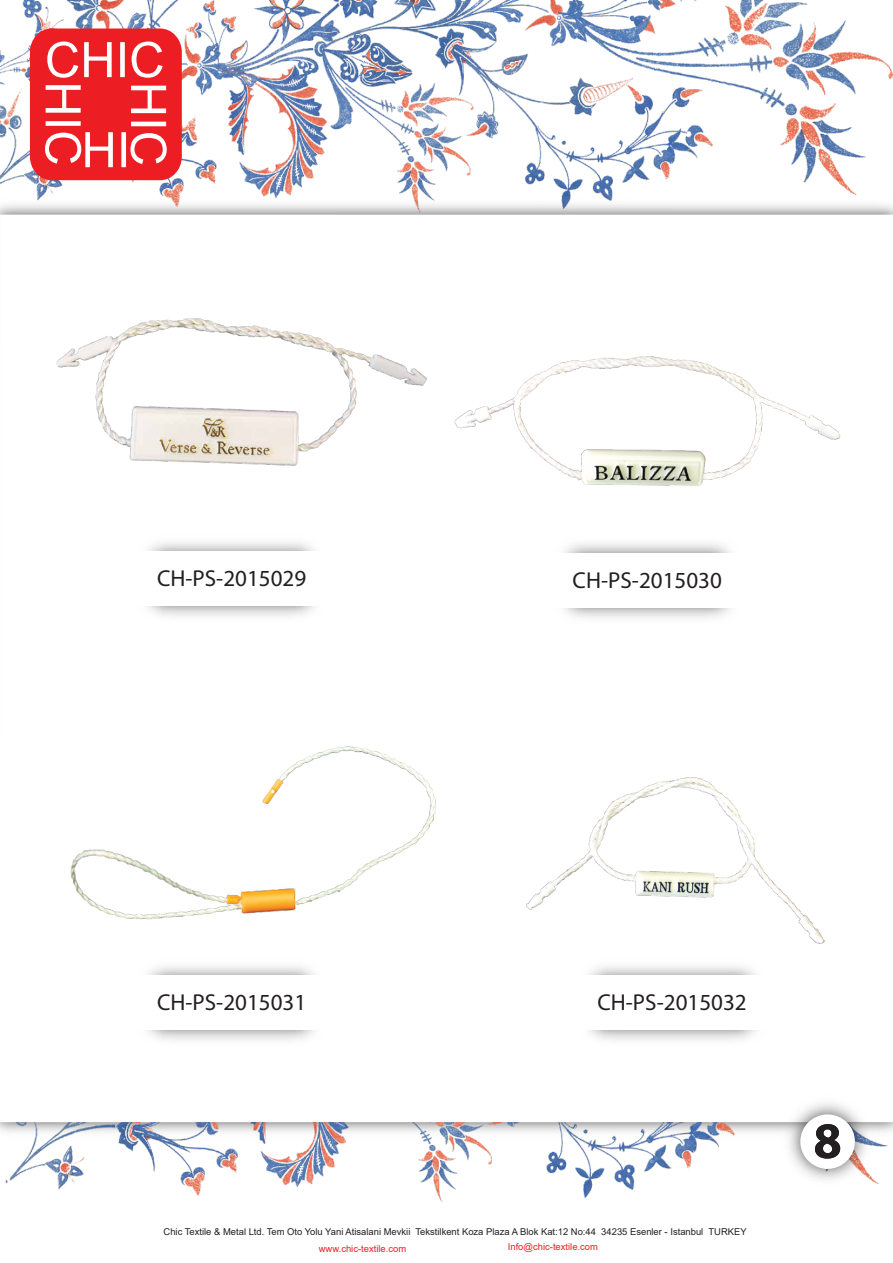
<style>
.page{position:relative;width:893px;height:1263px;background:#fff}
.page>*{position:absolute;margin:0;border:0;box-sizing:border-box;transform-origin:0 0}
.t1{font:700 51.3px "Myriad Pro";color:#231f20}
.t2{font:23.1px "Myriad Pro";color:#231f20}
.t3{font:9.45px "Arial";color:#231f20}
.t4{font:9.45px "Arial";color:#ed1d24}
</style>
<div class="page">
<img style="left:0;top:1122px;width:893px;height:80px">
<img style="left:0;top:0;width:893px;height:215px">
<div style="left:30px;top:29px;width:152px;height:151px;background:#ed1d24;border-radius:23px"></div>
<svg style="left:47px;top:42px;width:116px;height:36px"></svg>
<svg style="left:45px;top:85px;width:122px;height:82px"></svg>
<img style="left:778px;top:1103px;width:99px;height:89px">
<div style="left:800px;top:1114px;width:55px;height:55px;background:#fff;border-radius:50%"></div>
<img style="left:71px;top:746px;width:365px;height:229px">
<img style="left:56px;top:318px;width:371px;height:148px">
<img style="left:454px;top:356px;width:387px;height:130px">
<img style="left:526px;top:777px;width:299px;height:167px">
<h2 class="t2" style="left:157px;top:564px;width:151px">CH-PS-2015029</h2>
<h2 class="t2" style="left:573px;top:565px;width:151px">CH-PS-2015030</h2>
<h2 class="t2" style="left:157px;top:988px;width:151px">CH-PS-2015031</h2>
<h2 class="t2" style="left:597px;top:988px;width:151px">CH-PS-2015032</h2>
<p class="t3" style="left:164px;top:1225px;width:585px">Chic Textile &amp; Metal Ltd. Tem Oto Yolu Yani Atisalani Mevkii Tekstilkent Koza Plaza A Blok Kat:12 No:44 34235 Esenler - Istanbul TURKEY</p>
<p class="t4" style="left:319px;top:1243px;width:89px">www.chic-textile.com</p>
<p class="t4" style="left:508px;top:1240px;width:92px">Info@chic-textile.com</p>
<h1 class="t1" style="left:813px;top:1107px;width:30px">8</h1>
</div>
